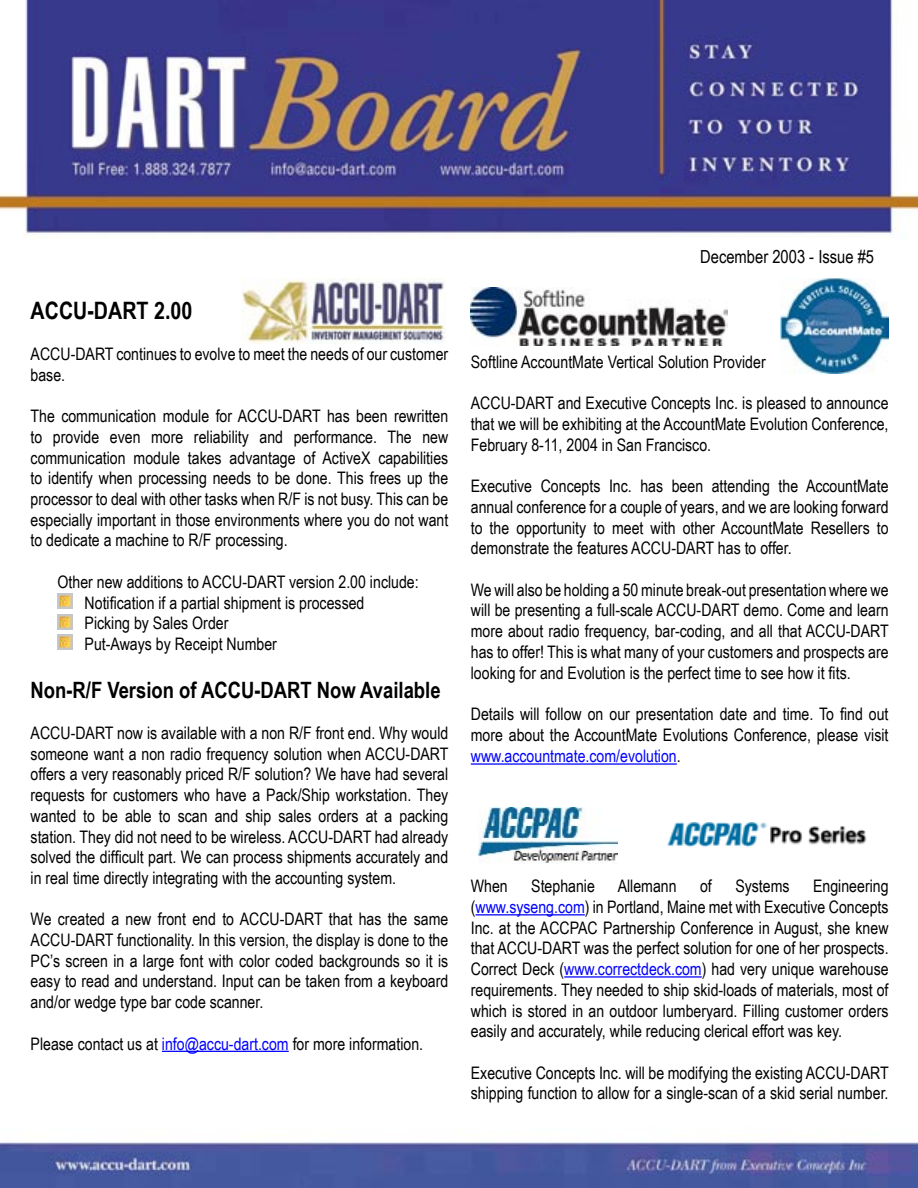
<style>
.page{position:relative;width:918px;height:1188px;background:#fff}
.page>*{position:absolute;margin:0;border:0;box-sizing:border-box;transform-origin:0 0}
.t1{font:700 24px "Arial Narrow";color:#000}
.t2{font:700 22.5px "Arial Narrow";color:#000}
.t3{font:18px "Arial Narrow";color:#000}
.t4{font:17.25px/20.7px "Arial Narrow";color:#000;text-align:justify}
.s1{color:#00f}
</style>
<div class="page">
<img style="left:0;top:0;width:918px;height:1188px">
<img style="left:242px;top:278px;width:203px;height:65px">
<img style="left:58px;top:594px;width:15px;height:15px">
<img style="left:58px;top:614px;width:15px;height:15px">
<img style="left:58px;top:635px;width:15px;height:15px">
<hr style="left:162px;top:1051px;width:127px;height:1px;background:#00f">
<img style="left:471px;top:287px;width:256px;height:58px">
<img style="left:780px;top:278px;width:109px;height:96px">
<hr style="left:471px;top:763px;width:206px;height:2px;background:#00f">
<img style="left:479px;top:807px;width:138px;height:56px">
<img style="left:667px;top:823px;width:201px;height:30px">
<hr style="left:476px;top:914px;width:109px;height:1px;background:#00f">
<hr style="left:564px;top:976px;width:138px;height:2px;background:#00f">
<p class="t1" style="left:31px;top:292px;width:163px">ACCU-DART 2.00</p>
<p class="t4" style="left:31px;top:343px;width:419px">ACCU-DART continues to evolve to meet the needs of our customer base.</p>
<p class="t4" style="left:31px;top:405px;width:419px">The communication module for ACCU-DART has been rewritten to provide even more reliability and performance. The new communication module takes advantage of ActiveX capabilities to identify when processing needs to be done. This frees up the processor to deal with other tasks when R/F is not busy. This can be especially important in those environments where you do not want to dedicate a machine to R/F processing.</p>
<p class="t4" style="left:58px;top:571px;width:363px">Other new additions to ACCU-DART version 2.00 include:</p>
<p class="t4" style="left:85px;top:591px;width:281px">Notification if a partial shipment is processed</p>
<p class="t4" style="left:85px;top:612px;width:145px">Picking by Sales Order</p>
<p class="t4" style="left:85px;top:633px;width:194px">Put-Aways by Receipt Number</p>
<p class="t2" style="left:31px;top:673px;width:412px">Non-R/F Version of ACCU-DART Now Available</p>
<p class="t4" style="left:31px;top:722px;width:419px">ACCU-DART now is available with a non R/F front end. Why would someone want a non radio frequency solution when ACCU-DART offers a very reasonably priced R/F solution? We have had several requests for customers who have a Pack/Ship workstation. They wanted to be able to scan and ship sales orders at a packing station. They did not need to be wireless. ACCU-DART had already solved the difficult part. We can process shipments accurately and in real time directly integrating with the accounting system.</p>
<p class="t4" style="left:31px;top:908px;width:419px">We created a new front end to ACCU-DART that has the same ACCU-DART functionality. In this version, the display is done to the PC’s screen in a large font with color coded backgrounds so it is easy to read and understand. Input can be taken from a keyboard and/or wedge type bar code scanner.</p>
<p class="t4" style="left:31px;top:1032px;width:394px">Please contact us at <span class="s1">info@accu-dart.com</span> for more information.</p>
<p class="t3" style="left:700px;top:243px;width:175px">December 2003 - Issue #5</p>
<p class="t4" style="left:471px;top:351px;width:296px">Softline AccountMate Vertical Solution Provider</p>
<p class="t4" style="left:471px;top:392px;width:419px">ACCU-DART and Executive Concepts Inc. is pleased to announce that we will be exhibiting at the AccountMate Evolution Conference, February 8-11, 2004 in San Francisco.</p>
<p class="t4" style="left:471px;top:475px;width:419px">Executive Concepts Inc. has been attending the AccountMate annual conference for a couple of years, and we are looking forward to the opportunity to meet with other AccountMate Resellers to demonstrate the features ACCU-DART has to offer.</p>
<p class="t4" style="left:471px;top:579px;width:420px">We will also be holding a 50 minute break-out presentation where we will be presenting a full-scale ACCU-DART demo. Come and learn more about radio frequency, bar-coding, and all that ACCU-DART has to offer! This is what many of your customers and prospects are looking for and Evolution is the perfect time to see how it fits.</p>
<p class="t4" style="left:471px;top:703px;width:419px;line-height:21.1px">Details will follow on our presentation date and time. To find out more about the AccountMate Evolutions Conference, please visit <span class="s1">www.accountmate.com/evolution</span>.</p>
<p class="t4" style="left:471px;top:875px;width:38px">When</p>
<p class="t4" style="left:531px;top:875px;width:65px">Stephanie</p>
<p class="t4" style="left:618px;top:875px;width:60px">Allemann</p>
<p class="t4" style="left:700px;top:875px;width:13px">of</p>
<p class="t4" style="left:735px;top:875px;width:56px">Systems</p>
<p class="t4" style="left:471px;top:875px;width:419px;text-indent:342px">Engineering (<span class="s1">www.syseng.com</span>) in Portland, Maine met with Executive Concepts Inc. at the ACCPAC Partnership Conference in August, she knew that ACCU-DART was the perfect solution for one of her prospects.<br>Correct Deck (<span class="s1">www.correctdeck.com</span>) had very unique warehouse requirements. They needed to ship skid-loads of materials, most of which is stored in an outdoor lumberyard. Filling customer orders easily and accurately, while reducing clerical effort was key.</p>
<p class="t4" style="left:471px;top:1062px;width:419px">Executive Concepts Inc. will be modifying the existing ACCU-DART shipping function to allow for a single-scan of a skid serial number.</p>
</div>
